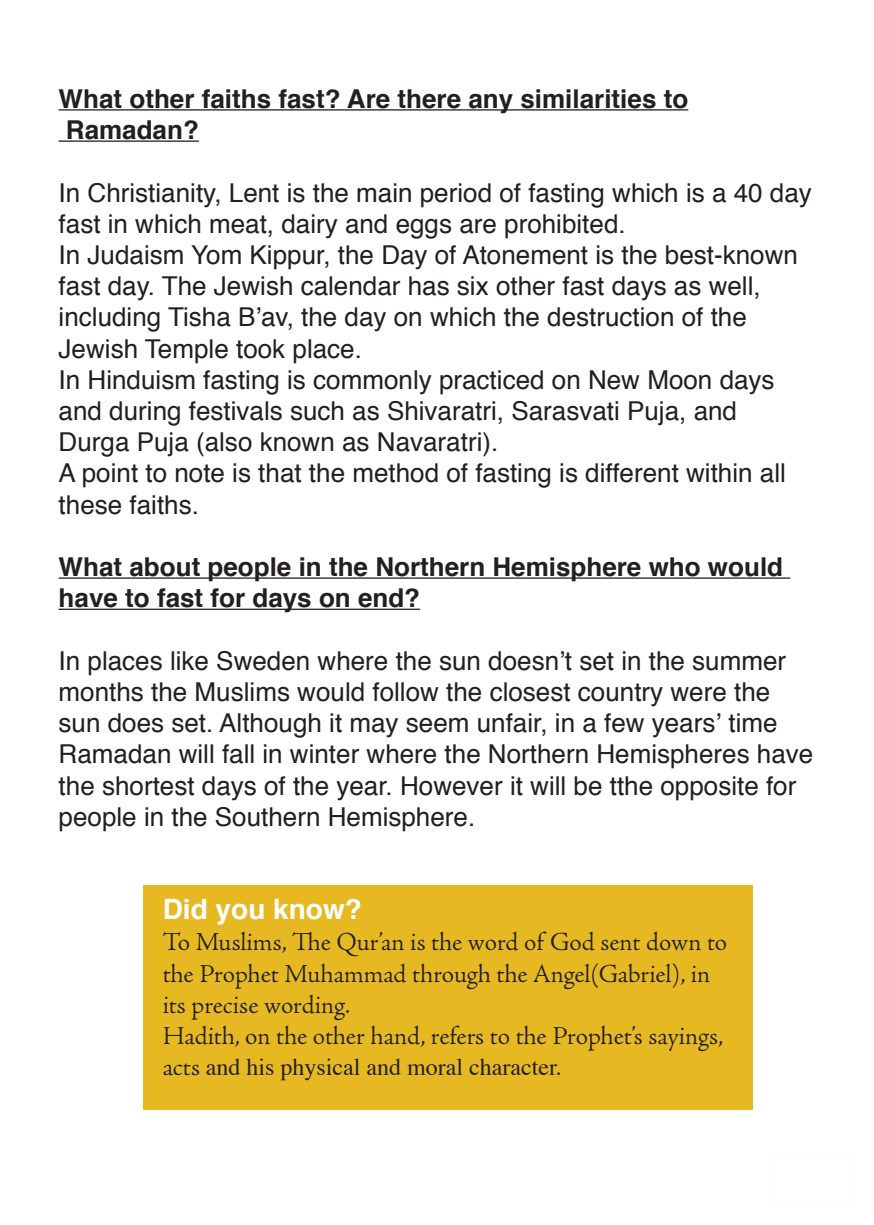
<style>
.page{position:relative;width:874px;height:1225px;background:#fff}
.page>*{position:absolute;margin:0;border:0;box-sizing:border-box;transform-origin:0 0}
.t1{font:700 28px "Helvetica";color:#fff}
.t2{font:26px/31.2px "Helvetica";color:#231f20}
.t3{font:300 26px/31.2px "Adobe Jenson Pro";letter-spacing:-.005em;color:#231f20}
.t4{font:700 26px/31.2px "Helvetica";color:#231f20}
.t5{font:24px "Times";color:#231f20}
.s1{font-family:"Adobe Jenson Pro";font-weight:300;font-size:26px}
</style>
<div class="page">
<hr style="left:59px;top:109px;width:629px;height:2px;background:#231f20">
<hr style="left:59px;top:140px;width:140px;height:2px;background:#231f20">
<hr style="left:59px;top:577px;width:730px;height:2px;background:#231f20">
<hr style="left:59px;top:608px;width:361px;height:2px;background:#231f20">
<div style="left:144px;top:884px;width:608px;height:225px;background:#e6b923"></div>
<p class="t4" style="left:59px;top:82px;width:630px">What other faiths fast? Are there any similarities to</p>
<p class="t4" style="left:66px;top:113px;width:134px">Ramadan?</p>
<p class="t2" style="left:59px;top:176px;width:754px">In Christianity, Lent is the main period of fasting which is a 40 day fast in which meat, dairy and eggs are prohibited.</p>
<p class="t2" style="left:59px;top:238px;width:740px">In Judaism Yom Kippur, the Day of Atonement is the best-known fast day. The Jewish calendar has six other fast days as well, including Tisha B’av, the day on which the destruction of the</p>
<p class="t2" style="left:59px;top:332px;width:305px">Jewish Temple took place.</p>
<p class="t2" style="left:59px;top:363px;width:717px">In Hinduism fasting is commonly practiced on New Moon days and during festivals such as Shivaratri, Sarasvati Puja, and</p>
<p class="t2" style="left:59px;top:426px;width:441px">Durga Puja (also known as Navaratri).</p>
<p class="t2" style="left:59px;top:457px;width:728px">A point to note is that the method of fasting is different within all these faiths.</p>
<p class="t4" style="left:59px;top:550px;width:725px">What about people in the Northern Hemisphere who would have to fast for days on end?</p>
<p class="t2" style="left:59px;top:644px;width:755px">In places like Sweden where the sun doesn’t set in the summer months the Muslims would follow the closest country were the sun does set. Although it may seem unfair, in a few years’ time Ramadan will fall in winter where the Northern Hemispheres have the shortest days of the year. However it will be tthe opposite for people in the Southern Hemisphere.</p>
<p class="t1" style="left:163px;top:884px;width:201px">Did you know?</p>
<p class="t3" style="left:163px;top:927px;width:565px">To Muslims, The Qur’an is the word of God sent down to the Prophet Muhammad through the Angel(Gabriel), in its precise wording.</p>
<p class="t3" style="left:163px;top:1020px;width:562px">Hadith, on the other hand, refers to the Prophet’s sayings,</p>
<p class="t5" style="left:163px;top:1044px;width:400px"><span class="s1">acts</span> and his physical and moral character.</p>
</div>
